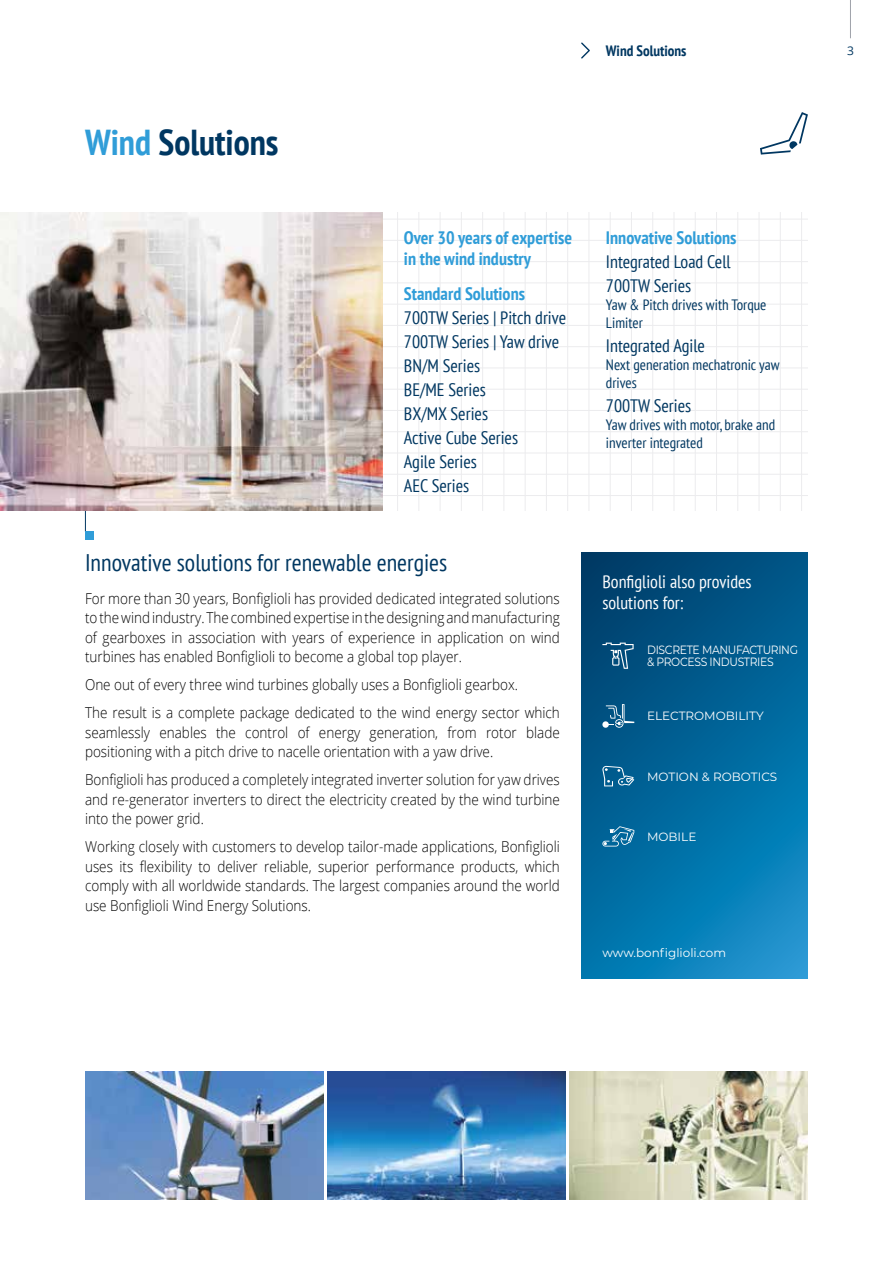
<style>
.page{position:relative;width:893px;height:1263px;background:#fff}
.page>*{position:absolute;margin:0;border:0;box-sizing:border-box;transform-origin:0 0}
.t1{font:700 condensed 36px "PT Sans";color:#003761}
.t2{font:condensed 24px "PT Sans";color:#003761}
.t3{font:condensed 18px/24px "PT Sans";color:#003761}
.t4{font:700 condensed 18px/21px "PT Sans";color:#309dd8}
.t5{font:condensed 18px/21px "PT Sans";color:#fff}
.t6{font:300 15px/19.5px "Open Sans";color:#000;text-align:justify;scale:.9 1}
.t7{font:condensed 15px/18px "PT Sans";color:#003761}
.t8{font:700 condensed 15px "PT Sans";color:#003761}
.t9{font:12px "Montserrat";letter-spacing:-.005em;color:#fff}
.t10{font:12px/12px "Montserrat";letter-spacing:-.03em;color:#fff;scale:.9 1}
.t11{font:12px "Open Sans";color:#003761}
.s1{color:#309dd8}
</style>
<div class="page">
<hr style="left:850px;top:0;width:1px;height:38px;background:#9fa2aa">
<svg style="left:581px;top:42px;width:9px;height:17px"></svg>
<hr style="left:85px;top:498px;width:1px;height:33px;background:#003761">
<div style="left:85px;top:531px;width:9px;height:9px;background:#309dd8"></div>
<hr style="left:397px;top:213px;width:1px;height:297px;background:#ececee">
<hr style="left:419px;top:213px;width:1px;height:297px;background:#ececee">
<hr style="left:440px;top:213px;width:1px;height:297px;background:#ececee">
<hr style="left:461px;top:213px;width:1px;height:297px;background:#ececee">
<hr style="left:482px;top:213px;width:1px;height:297px;background:#ececee">
<hr style="left:504px;top:213px;width:1px;height:297px;background:#ececee">
<hr style="left:525px;top:213px;width:1px;height:297px;background:#ececee">
<hr style="left:546px;top:213px;width:1px;height:297px;background:#ececee">
<hr style="left:567px;top:213px;width:1px;height:297px;background:#ececee">
<hr style="left:589px;top:213px;width:1px;height:297px;background:#ececee">
<hr style="left:610px;top:213px;width:1px;height:297px;background:#ececee">
<hr style="left:631px;top:213px;width:1px;height:297px;background:#ececee">
<hr style="left:652px;top:213px;width:1px;height:297px;background:#ececee">
<hr style="left:674px;top:213px;width:1px;height:297px;background:#ececee">
<hr style="left:695px;top:213px;width:1px;height:297px;background:#ececee">
<hr style="left:716px;top:213px;width:1px;height:297px;background:#ececee">
<hr style="left:737px;top:213px;width:1px;height:297px;background:#ececee">
<hr style="left:759px;top:213px;width:1px;height:297px;background:#ececee">
<hr style="left:780px;top:213px;width:1px;height:297px;background:#ececee">
<hr style="left:801px;top:213px;width:1px;height:297px;background:#ececee">
<hr style="left:383px;top:219px;width:425px;height:1px;background:#ececee">
<hr style="left:383px;top:240px;width:425px;height:1px;background:#ececee">
<hr style="left:383px;top:261px;width:425px;height:1px;background:#ececee">
<hr style="left:383px;top:283px;width:425px;height:1px;background:#ececee">
<hr style="left:383px;top:304px;width:425px;height:1px;background:#ececee">
<hr style="left:383px;top:325px;width:425px;height:1px;background:#ececee">
<hr style="left:383px;top:346px;width:425px;height:1px;background:#ececee">
<hr style="left:383px;top:368px;width:425px;height:1px;background:#ececee">
<hr style="left:383px;top:389px;width:425px;height:1px;background:#ececee">
<hr style="left:383px;top:410px;width:425px;height:1px;background:#ececee">
<hr style="left:383px;top:431px;width:425px;height:1px;background:#ececee">
<hr style="left:383px;top:453px;width:425px;height:1px;background:#ececee">
<hr style="left:383px;top:474px;width:425px;height:1px;background:#ececee">
<hr style="left:383px;top:495px;width:425px;height:1px;background:#ececee">
<img style="left:0;top:213px;width:383px;height:297px">
<svg style="left:760px;top:112px;width:48px;height:43px"></svg>
<svg style="left:581px;top:553px;width:227px;height:425px;background:#02669b"></svg>
<div style="left:602px;top:721px;width:7px;height:7px;background:#fff;border-radius:50%"></div>
<svg style="left:606px;top:704px;width:28px;height:24px"></svg>
<svg style="left:602px;top:826px;width:32px;height:20px"></svg>
<svg style="left:602px;top:766px;width:32px;height:20px"></svg>
<svg style="left:602px;top:643px;width:32px;height:26px"></svg>
<img style="left:85px;top:1071px;width:238px;height:128px">
<img style="left:327px;top:1071px;width:239px;height:128px">
<img style="left:570px;top:1071px;width:238px;height:128px">
<h1 class="t1" style="left:85px;top:118px;width:195px"><span class="s1">Wind</span> Solutions</h1>
<p class="t4" style="left:404px;top:227px;width:170px">Over 30 years of expertise in the wind industry</p>
<p class="t4" style="left:404px;top:283px;width:123px">Standard Solutions</p>
<p class="t3" style="left:404px;top:305px;width:164px">700TW Series | Pitch drive<br>700TW Series | Yaw drive<br>BN/M Series<br>BE/ME Series<br>BX/MX Series<br>Active Cube Series<br>Agile Series<br>AEC Series</p>
<h2 class="t2" style="left:85px;top:547px;width:364px">Innovative solutions for renewable energies</h2>
<p class="t6" style="left:85px;top:588px;width:529px">For more than 30 years, Bonfiglioli has provided dedicated integrated solutions to the wind industry. The combined expertise in the designing and manufacturing of gearboxes in association with years of experience in application on wind turbines has enabled Bonfiglioli to become a global top player.</p>
<p class="t6" style="left:85px;top:670px;width:529px;line-height:28px">One out of every three wind turbines globally uses a Bonfiglioli gearbox.<br>The result is a complete package dedicated to the wind energy sector which</p>
<p class="t6" style="left:85px;top:722px;width:529px">seamlessly enables the control of energy generation, from rotor blade positioning with a pitch drive to nacelle orientation with a yaw drive.</p>
<p class="t6" style="left:85px;top:769px;width:529px">Bonfiglioli has produced a completely integrated inverter solution for yaw drives and re-generator inverters to direct the electricity created by the wind turbine into the power grid.</p>
<p class="t6" style="left:85px;top:836px;width:529px">Working closely with customers to develop tailor-made applications, Bonfiglioli uses its flexibility to deliver reliable, superior performance products, which comply with all worldwide standards. The largest companies around the world use Bonfiglioli Wind Energy Solutions.</p>
<p class="t8" style="left:606px;top:41px;width:82px">Wind Solutions</p>
<p class="t11" style="left:847px;top:42px;width:8px">3</p>
<p class="t4" style="left:606px;top:227px;width:132px">Innovative Solutions</p>
<p class="t3" style="left:606px;top:250px;width:126px">Integrated Load Cell<br>700TW Series</p>
<p class="t7" style="left:606px;top:296px;width:162px">Yaw &amp; Pitch drives with Torque<br>Limiter</p>
<p class="t3" style="left:606px;top:334px;width:101px">Integrated Agile</p>
<p class="t7" style="left:606px;top:356px;width:175px">Next generation mechatronic yaw drives</p>
<p class="t3" style="left:606px;top:394px;width:87px">700TW Series</p>
<p class="t7" style="left:606px;top:416px;width:171px">Yaw drives with motor, brake and inverter integrated</p>
<p class="t5" style="left:602px;top:570px;width:151px">Bonfiglioli also provides solutions for:</p>
<p class="t10" style="left:647px;top:643px;width:169px">DISCRETE MANUFACTURING &amp; PROCESS INDUSTRIES</p>
<p class="t9" style="left:647px;top:708px;width:118px">ELECTROMOBILITY</p>
<p class="t9" style="left:647px;top:768px;width:132px">MOTION &amp; ROBOTICS</p>
<p class="t9" style="left:647px;top:828px;width:51px">MOBILE</p>
<p class="t9" style="left:602px;top:944px;width:125px">www.bonfiglioli.com</p>
</div>
